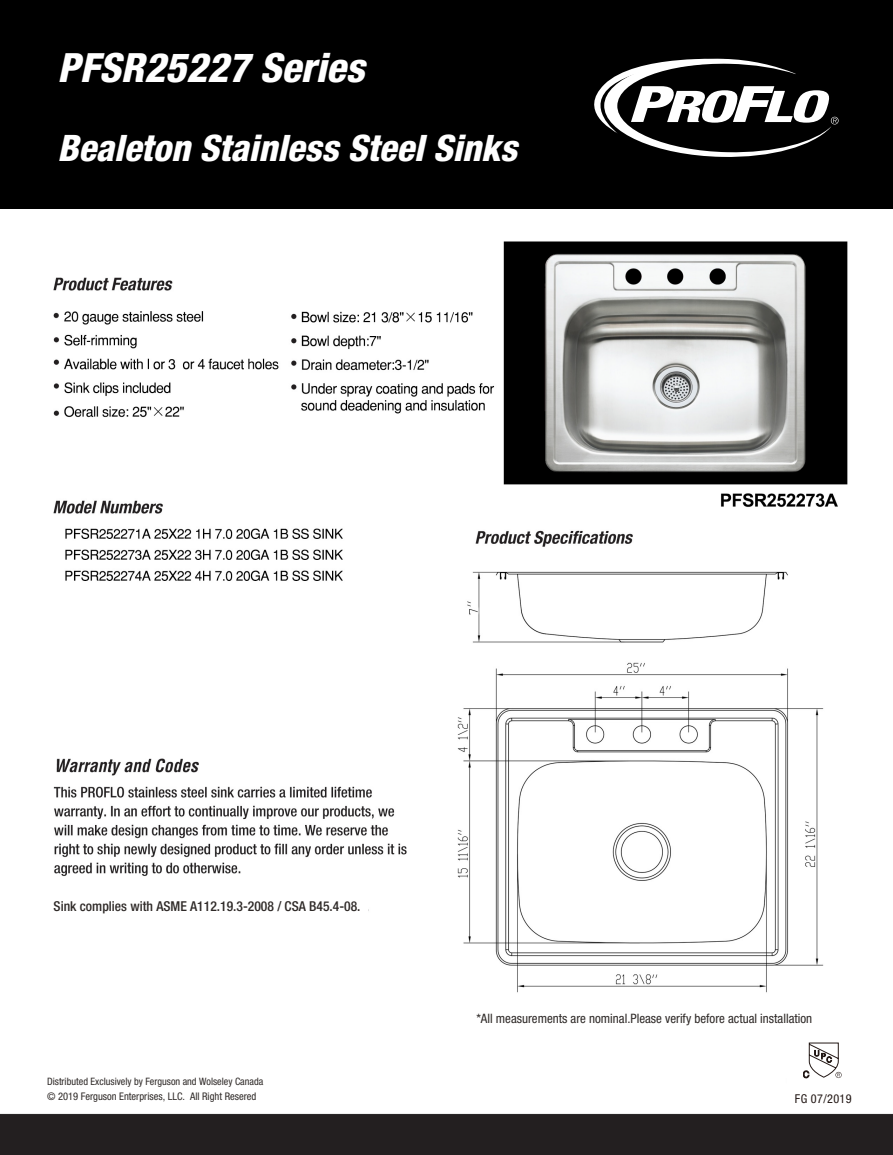
<style>
.page{position:relative;width:893px;height:1155px;background:#fff}
.page>*{position:absolute;margin:0;border:0;box-sizing:border-box;transform-origin:0 0}
.t1{font:italic 800 condensed 40.39px "Helvetica Neue";color:#fff}
.t2{font:italic 800 condensed 36.54px "Helvetica Neue";color:#fff}
.t3{font:500 condensed 13.61px "Helvetica Neue";color:#2e2927}
.t4{font:condensed 12.98px "Helvetica Neue LT Std";color:#2e2927}
.t5{font:condensed 12.21px "Helvetica Neue";letter-spacing:.03em;color:#231815}
.t6{font:condensed 10.5px "Helvetica Neue LT Std";color:#2e2927}
.t7{font:condensed 10.19px "Helvetica Neue LT Std";color:#2e2927}
</style>
<div class="page">
<img style="left:0;top:241px;width:892px;height:914px">
<div style="left:0;top:0;width:892px;height:209px;background:#000"></div>
<div style="left:36px;top:1007px;width:287px;height:102px;background:#fff"></div>
<div style="left:787px;top:1066px;width:72px;height:22px;background:#fff"></div>
<svg style="left:803px;top:1042px;width:38px;height:36px"></svg>
<div style="left:321px;top:1060px;width:255px;height:30px;background:#fff"></div>
<div style="left:466px;top:1032px;width:334px;height:27px;background:#fff"></div>
<div style="left:42px;top:894px;width:325px;height:29px;background:#fff"></div>
<svg style="left:594px;top:58px;width:244px;height:99px"></svg>
<h1 class="t1" style="left:57px;top:43px;width:308px">PFSR25227 Series</h1>
<h2 class="t2" style="left:57px;top:126px;width:461px">Bealeton Stainless Steel Sinks</h2>
<p class="t3" style="left:54px;top:898px;width:308px">Sink complies with ASME A112.19.3-2008 / CSA B45.4-08.</p>
<p class="t4" style="left:476px;top:1010px;width:337px">*All measurements are nominal.Please verify before actual installation</p>
<p class="t7" style="left:47px;top:1075px;width:218px">Distributed Exclusively by Ferguson and Wolseley Canada</p>
<p class="t6" style="left:47px;top:1091px;width:211px">© 2019 Ferguson Enterprises, LLC. All Right Resered</p>
<p class="t5" style="left:794px;top:1091px;width:58px">FG 07/2019</p>
</div>
